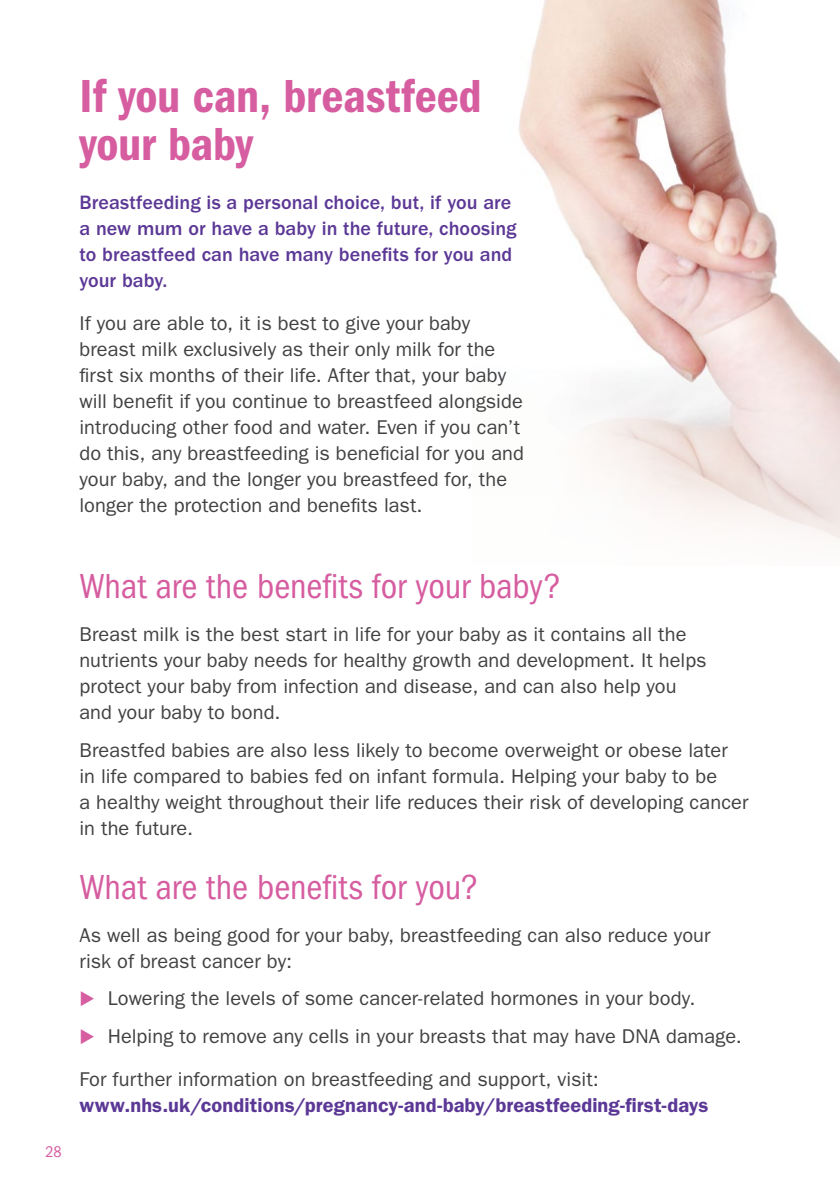
<style>
.page{position:relative;width:840px;height:1191px;background:#fff}
.page>*{position:absolute;margin:0;border:0;box-sizing:border-box;transform-origin:0 0}
.t1{font:48px "ITC Franklin Gothic Std Dm Cd";letter-spacing:-.005em;color:#d65da0}
.t2{font:condensed 36px "ITC Franklin Gothic Std";letter-spacing:-.005em;color:#d65da0}
.t3{font:20px/26px "ITC Franklin Gothic Std";letter-spacing:.005em;color:#414042}
.t4{font:500 20px/26px "ITC Franklin Gothic Std";letter-spacing:.005em;color:#5c3896}
.t5{font:600 20px/26px "ITC Franklin Gothic Std";letter-spacing:.005em;color:#5c3896}
.t6{font:condensed 16px "ITC Franklin Gothic Std";color:#d65da0}
.s1{color:#d65da0}
.s2{font-weight:400;color:#414042}
</style>
<div class="page">
<img style="left:519px;top:0;width:320px;height:539px">
<p class="t1" style="left:79px;top:69px;width:403px">If you can, breastfeed</p>
<p class="t1" style="left:79px;top:117px;width:175px">your baby</p>
<p class="t4" style="left:79px;top:190px;width:438px">Breastfeeding is a personal choice, but, if you are a new mum or have a baby in the future, choosing to breastfeed can have many benefits for you and your baby.</p>
<p class="t3" style="left:79px;top:310px;width:446px">If you are able to, it is best to give your baby breast milk exclusively as their only milk for the first six months of their life. After that, your baby will benefit if you continue to breastfeed alongside introducing other food and water. Even if you can’t do this, any breastfeeding is beneficial for you and your baby, and the longer you breastfeed for, the longer the protection and benefits last.</p>
<p class="t6" style="left:45px;top:1142px;width:18px">28</p>
<p class="t2" style="left:79px;top:566px;width:483px">What are the benefits for your baby?</p>
<p class="t3" style="left:79px;top:621px;width:628px">Breast milk is the best start in life for your baby as it contains all the nutrients your baby needs for healthy growth and development. It helps protect your baby from infection and disease, and can also help you and your baby to bond.</p>
<p class="t3" style="left:79px;top:737px;width:670px">Breastfed babies are also less likely to become overweight or obese later<br>in life compared to babies fed on infant formula. Helping your baby to be<br>a healthy weight throughout their life reduces their risk of developing cancer in the future.</p>
<p class="t2" style="left:79px;top:866px;width:400px">What are the benefits for you?</p>
<p class="t3" style="left:79px;top:922px;width:632px">As well as being good for your baby, breastfeeding can also reduce your risk of breast cancer by:</p>
<p class="t3" style="left:79px;top:985px;width:617px"><span class="s1">◆</span> Lowering the levels of some cancer-related hormones in your body.</p>
<p class="t3" style="left:79px;top:1023px;width:663px"><span class="s1">◆</span> Helping to remove any cells in your breasts that may have DNA damage.</p>
<p class="t5" style="left:79px;top:1065px;width:630px"><span class="s2">For further information on breastfeeding and support, visit: </span>www.nhs.uk/conditions/pregnancy-and-baby/breastfeeding-first-days</p>
</div>
